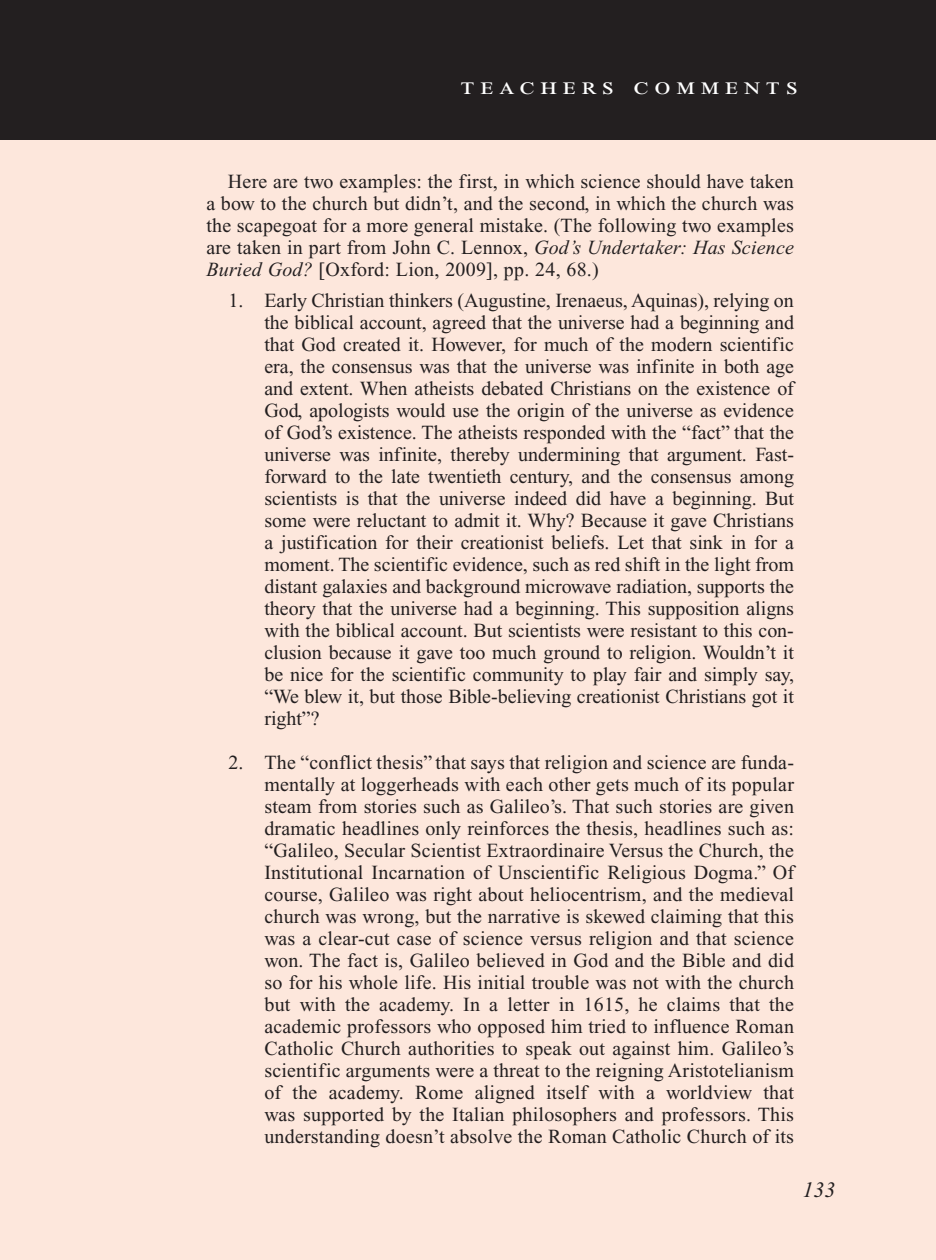
<style>
.page{position:relative;width:936px;height:1260px;background:#fff}
.page>*{position:absolute;margin:0;border:0;box-sizing:border-box;transform-origin:0 0}
.Teachers_Comments_He{font:24px "Times New Roman PS Std";letter-spacing:.2em;color:#fff;scale:1.2 1}
.PageNumbers{font:italic 22px "Times New Roman PS Std";color:#231f20}
.Objectives_Body_Text{font:20px/22px "Times New Roman PS Std";letter-spacing:.01em;color:#231f20}
.s1{font-style:italic}
</style>
<div class="page">
<div style="left:0;top:136px;width:936px;height:1124px;background:#fde7dc"></div>
<div style="left:0;top:0;width:936px;height:140px;background:#231f20"></div>
<p class="Teachers_Comments_He" style="left:461px;top:73px;width:283px">teachers comments</p>
<p class="Objectives_Body_Text" style="left:206px;top:170px;width:589px;text-align:justify;text-indent:22px">Here are two examples: the first, in which science should have taken a bow to the church but didn’t, and the second, in which the church was the scapegoat for a more general mistake. (The following two examples are taken in part from John C. Lennox, <span class="s1">God’s Undertaker: Has Science Buried God?</span> [Oxford: Lion, 2009], pp. 24, 68.)</p>
<p class="Objectives_Body_Text" style="left:264px;top:289px;width:531px;text-indent:-36px">1. Early Christian thinkers (Augustine, Irenaeus, Aquinas), relying on the biblical account, agreed that the universe had a beginning and that God created it. However, for much of the modern scientific era, the consensus was that the universe was infinite in both age and extent. When atheists debated Christians on the existence of God, apologists would use the origin of the universe as evidence of God’s existence. The atheists responded with the “fact” that the universe was infinite, thereby undermining that argument. Fast&shy;forward to the late twentieth century, and the consensus among scientists is that the universe indeed did have a beginning. But some were reluctant to admit it. Why? Because it gave Christians a justification for their creationist beliefs. Let that sink in for a moment. The scientific evidence, such as red shift in the light from distant galaxies and background microwave radiation, supports the theory that the universe had a beginning. This supposition aligns with the biblical account. But scientists were resistant to this con&shy;clusion because it gave too much ground to religion. Wouldn’t it be nice for the scientific community to play fair and simply say, “We blew it, but those Bible-believing creationist Christians got it right”?</p>
<p class="Objectives_Body_Text" style="left:264px;top:751px;width:531px;text-indent:-36px">2. The “conflict thesis” that says that religion and science are funda&shy;mentally at loggerheads with each other gets much of its popular steam from stories such as Galileo’s. That such stories are given dramatic headlines only reinforces the thesis, headlines such as: “Galileo, Secular Scientist Extraordinaire Versus the Church, the Institutional Incarnation of Unscientific Religious Dogma.” Of course, Galileo was right about heliocentrism, and the medieval church was wrong, but the narrative is skewed claiming that this was a clear-cut case of science versus religion and that science won. The fact is, Galileo believed in God and the Bible and did so for his whole life. His initial trouble was not with the church but with the academy. In a letter in 1615, he claims that the academic professors who opposed him tried to influence Roman Catholic Church authorities to speak out against him. Galileo’s scientific arguments were a threat to the reigning Aristotelianism of the academy. Rome aligned itself with a worldview that was supported by the Italian philosophers and professors. This understanding doesn’t absolve the Roman Catholic Church of its</p>
<p class="PageNumbers" style="left:802px;top:1178px;width:34px">133</p>
</div>
